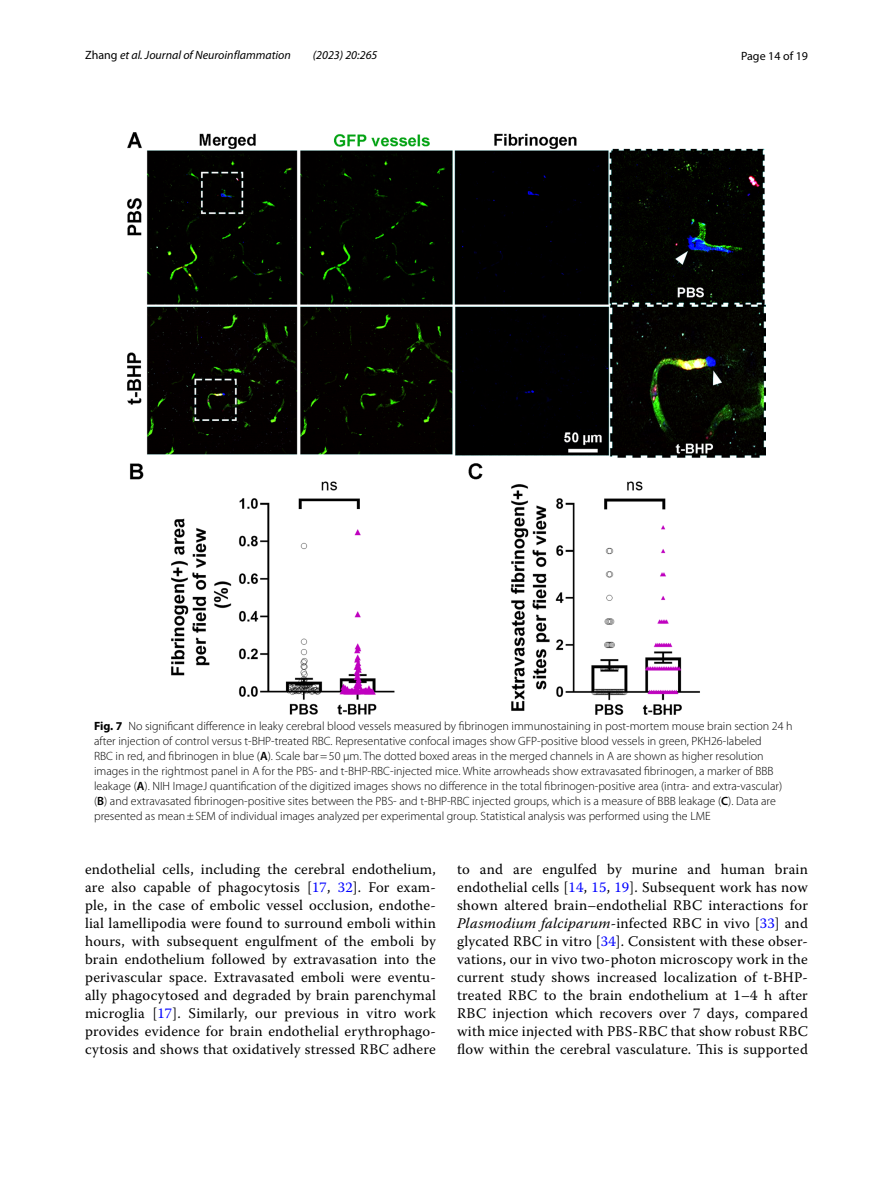
<style>
.page{position:relative;width:893px;height:1187px;background:#fff}
.page>*{position:absolute;margin:0;border:0;box-sizing:border-box;transform-origin:0 0}
.t1{font:14.7px/18px "Warnock Pro";letter-spacing:.015em;color:#000;text-align:justify}
.t2{font:300 12px/15px "Myriad Pro";color:#000}
.t3{font:italic 12px "Myriad Pro";color:#000}
.t4{font:12px "Myriad Pro";color:#000}
.s1{font-style:normal}
.s2{font-weight:700}
.s3{font-weight:600}
.s4{color:#00f}
.s5{font-style:italic}
</style>
<div class="page">
<img style="left:128px;top:133px;width:637px;height:581px">
<p class="t3" style="left:85px;top:48px;width:207px"><span class="s1">Zhang</span> et al. Journal of Neuroinflammation</p>
<p class="t3" style="left:313px;top:48px;width:66px">(2023) 20:265</p>
<p class="t4" style="left:741px;top:48px;width:68px">Page 14 of 19</p>
<p class="t2" style="left:94px;top:718px;width:700px"><span class="s2">Fig. 7</span> No significant difference in leaky cerebral blood vessels measured by fibrinogen immunostaining in post-mortem mouse brain section 24 h after injection of control versus t-BHP-treated RBC. Representative confocal images show GFP-positive blood vessels in green, PKH26-labeled<br>RBC in red, and fibrinogen in blue (<span class="s3">A</span>). Scale bar=50 µm. The dotted boxed areas in the merged channels in A are shown as higher resolution images in the rightmost panel in A for the PBS- and t-BHP-RBC-injected mice. White arrowheads show extravasated fibrinogen, a marker of BBB leakage (<span class="s3">A</span>). NIH ImageJ quantification of the digitized images shows no difference in the total fibrinogen-positive area (intra- and extra-vascular) (<span class="s3">B</span>) and extravasated fibrinogen-positive sites between the PBS- and t-BHP-RBC injected groups, which is a measure of BBB leakage (<span class="s3">C</span>). Data are presented as mean±SEM of individual images analyzed per experimental group. Statistical analysis was performed using the LME</p>
<p class="t1" style="left:85px;top:860px;width:352px">endothelial cells, including the cerebral endothelium, are also capable of phagocytosis [<span class="s4">17</span>, <span class="s4">32</span>]. For exam&shy;ple, in the case of embolic vessel occlusion, endothe&shy;lial lamellipodia were found to surround emboli within hours, with subsequent engulfment of the emboli by brain endothelium followed by extravasation into the perivascular space. Extravasated emboli were eventu&shy;ally phagocytosed and degraded by brain parenchymal microglia [<span class="s4">17</span>]. Similarly, our previous in vitro work provides evidence for brain endothelial erythrophago&shy;cytosis and shows that oxidatively stressed RBC adhere</p>
<p class="t1" style="left:457px;top:860px;width:352px">to and are engulfed by murine and human brain endothelial cells [<span class="s4">14</span>, <span class="s4">15</span>, <span class="s4">19</span>]. Subsequent work has now shown altered brain–endothelial RBC interactions for <span class="s5">Plasmodium falciparum</span>-infected RBC in vivo [<span class="s4">33</span>] and glycated RBC in vitro [<span class="s4">34</span>]. Consistent with these obser&shy;vations, our in vivo two-photon microscopy work in the current study shows increased localization of t-BHP&shy;treated RBC to the brain endothelium at 1–4 h after RBC injection which recovers over 7 days, compared with mice injected with PBS-RBC that show robust RBC flow within the cerebral vasculature. This is supported</p>
</div>
